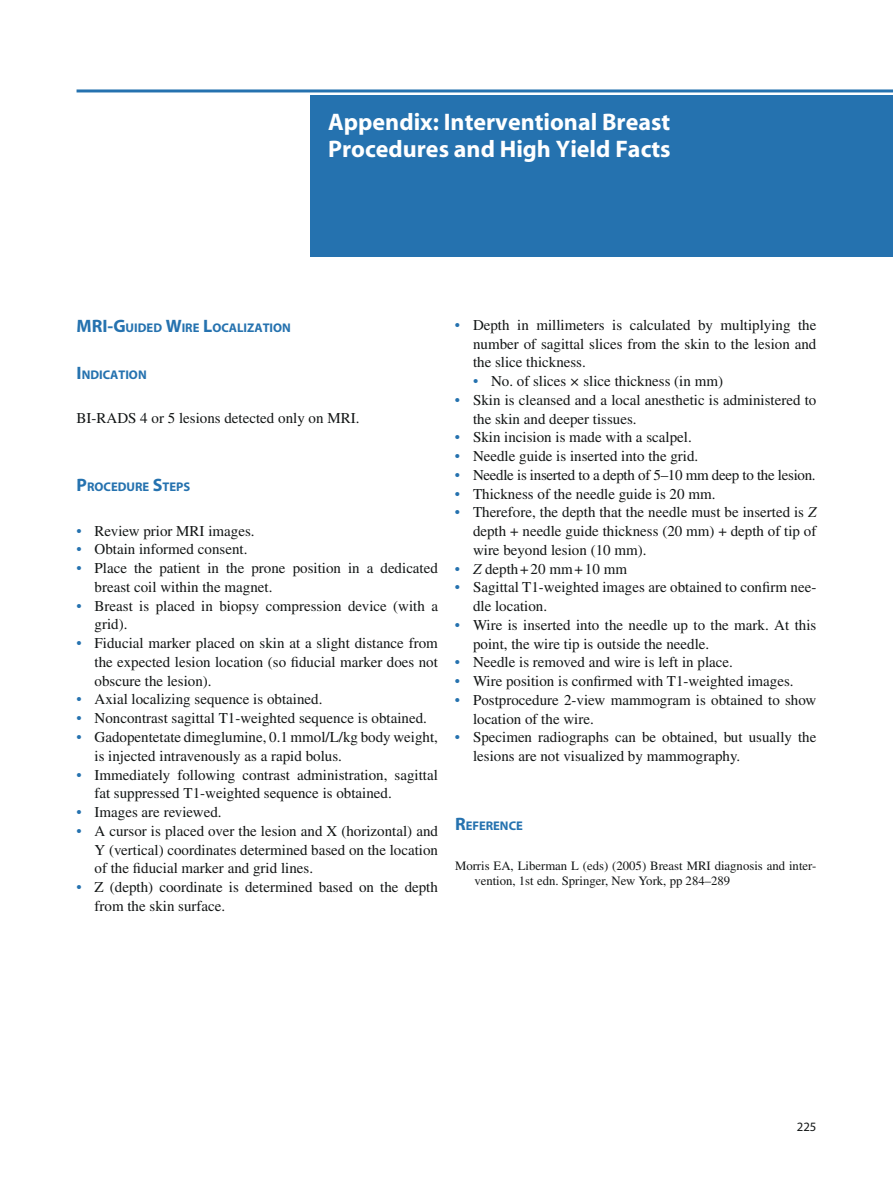
<style>
.page{position:relative;width:893px;height:1187px;background:#fff}
.page>*{position:absolute;margin:0;border:0;box-sizing:border-box;transform-origin:0 0}
.t1{font:700 24px/27px "Myriad";color:#fff}
.t2{font:15px/18.8px "Times";color:#121515}
.t3{font:15px "Times";letter-spacing:-.02em;color:#121515}
.t4{font:12.75px/15px "Times";color:#121515}
.t5{font:12.75px "Myriad";color:#121515}
.t6{font:700 12.6px "Myriad";color:#2572af}
.s1{font-size:18px}
.s2{color:#2572af}
.s3{font-style:italic}
</style>
<div class="page">
<hr style="left:77px;top:89px;width:816px;height:3px;background:#2572af">
<div style="left:310px;top:95px;width:583px;height:162px;background:#2572af"></div>
<h1 class="t1" style="left:328px;top:109px;width:344px">Appendix: Interventional Breast<br>Procedures and High Yield Facts</h1>
<p class="t6" style="left:77px;top:321px;width:216px"><span class="s1">MRI-G</span>UIDED <span class="s1">W</span>IRE <span class="s1">L</span>OCALIZATION</p>
<p class="t6" style="left:77px;top:368px;width:72px"><span class="s1">I</span>NDICATION</p>
<p class="t2" style="left:77px;top:408px;width:284px">BI-RADS 4 or 5 lesions detected only on MRI.</p>
<p class="t6" style="left:77px;top:480px;width:108px"><span class="s1">P</span>ROCEDURE <span class="s1">S</span>TEPS</p>
<p class="t2" style="left:77px;top:521px;width:180px"><span class="s2">•</span> Review prior MRI images.</p>
<p class="t2" style="left:77px;top:540px;width:172px"><span class="s2">•</span> Obtain informed consent.</p>
<p class="t2" style="left:95px;top:558px;width:345px;text-indent:-18px"><span class="s2">•</span> Place the patient in the prone position in a dedicated breast coil within the magnet.</p>
<p class="t2" style="left:95px;top:596px;width:345px;text-indent:-18px"><span class="s2">•</span> Breast is placed in biopsy compression device (with a grid).</p>
<p class="t2" style="left:95px;top:633px;width:345px;text-align:justify;text-indent:-18px"><span class="s2">•</span> Fiducial marker placed on skin at a slight distance from the expected lesion location (so fiducial marker does not obscure the lesion).</p>
<p class="t2" style="left:77px;top:690px;width:247px"><span class="s2">•</span> Axial localizing sequence is obtained.</p>
<p class="t2" style="left:77px;top:708px;width:352px"><span class="s2">•</span> Noncontrast sagittal T1-weighted sequence is obtained.</p>
<p class="t2" style="left:95px;top:727px;width:345px;text-indent:-18px"><span class="s2">•</span> Gadopentetate dimeglumine, 0.1 mmol/L/kg body weight, is injected intravenously as a rapid bolus.</p>
<p class="t2" style="left:95px;top:765px;width:345px;text-indent:-18px"><span class="s2">•</span> Immediately following contrast administration, sagittal fat suppressed T1-weighted sequence is obtained.</p>
<p class="t2" style="left:77px;top:802px;width:147px"><span class="s2">•</span> Images are reviewed.</p>
<p class="t2" style="left:95px;top:821px;width:345px;text-align:justify;text-indent:-18px"><span class="s2">•</span> A cursor is placed over the lesion and x (horizontal) and y (vertical) coordinates determined based on the location of the fiducial marker and grid lines.</p>
<p class="t2" style="left:95px;top:877px;width:345px;text-indent:-18px"><span class="s2">•</span> Z (depth) coordinate is determined based on the depth from the skin surface.</p>
<p class="t2" style="left:473px;top:315px;width:345px;text-align:justify;text-indent:-18px"><span class="s2">•</span> Depth in millimeters is calculated by multiplying the number of sagittal slices from the skin to the lesion and the slice thickness.</p>
<p class="t2" style="left:473px;top:371px;width:252px"><span class="s2">•</span> No. of slices × slice thickness (in mm)</p>
<p class="t2" style="left:473px;top:390px;width:345px;text-indent:-18px"><span class="s2">•</span> Skin is cleansed and a local anesthetic is administered to the skin and deeper tissues.</p>
<p class="t2" style="left:455px;top:428px;width:238px"><span class="s2">•</span> Skin incision is made with a scalpel.</p>
<p class="t2" style="left:455px;top:446px;width:245px"><span class="s2">•</span> Needle guide is inserted into the grid.</p>
<p class="t3" style="left:455px;top:466px;width:362px"><span class="s2">•</span> Needle is inserted to a depth of 5–10 mm deep to the lesion.</p>
<p class="t2" style="left:455px;top:484px;width:262px"><span class="s2">•</span> Thickness of the needle guide is 20 mm.</p>
<p class="t2" style="left:473px;top:503px;width:345px;text-align:justify;text-indent:-18px"><span class="s2">•</span> Therefore, the depth that the needle must be inserted is <span class="s3">Z </span>depth + needle guide thickness (20 mm) + depth of tip of wire beyond lesion (10 mm).</p>
<p class="t2" style="left:455px;top:559px;width:174px"><span class="s2">•</span> <span class="s3">Z</span> depth+20 mm+10 mm</p>
<p class="t2" style="left:473px;top:578px;width:345px;text-indent:-18px"><span class="s2">•</span> Sagittal T1-weighted images are obtained to confirm nee&shy;dle location.</p>
<p class="t2" style="left:473px;top:615px;width:345px;text-indent:-18px"><span class="s2">•</span> Wire is inserted into the needle up to the mark. At this point, the wire tip is outside the needle.</p>
<p class="t2" style="left:455px;top:653px;width:279px"><span class="s2">•</span> Needle is removed and wire is left in place.</p>
<p class="t2" style="left:455px;top:671px;width:340px"><span class="s2">•</span> Wire position is confirmed with T1-weighted images.</p>
<p class="t2" style="left:473px;top:690px;width:345px;text-indent:-18px"><span class="s2">•</span> Postprocedure 2-view mammogram is obtained to show location of the wire.</p>
<p class="t2" style="left:473px;top:728px;width:345px;text-indent:-18px"><span class="s2">•</span> Specimen radiographs can be obtained, but usually the lesions are not visualized by mammography.</p>
<p class="t6" style="left:455px;top:818px;width:69px"><span class="s1">R</span>EFERENCE</p>
<p class="t4" style="left:474px;top:858px;width:343px;text-indent:-19px">Morris EA, Liberman L (eds) (2005) Breast MRI diagnosis and inter&shy;vention, 1st edn. Springer, New York, pp 284–289</p>
<p class="t5" style="left:797px;top:1119px;width:21px">225</p>
</div>
